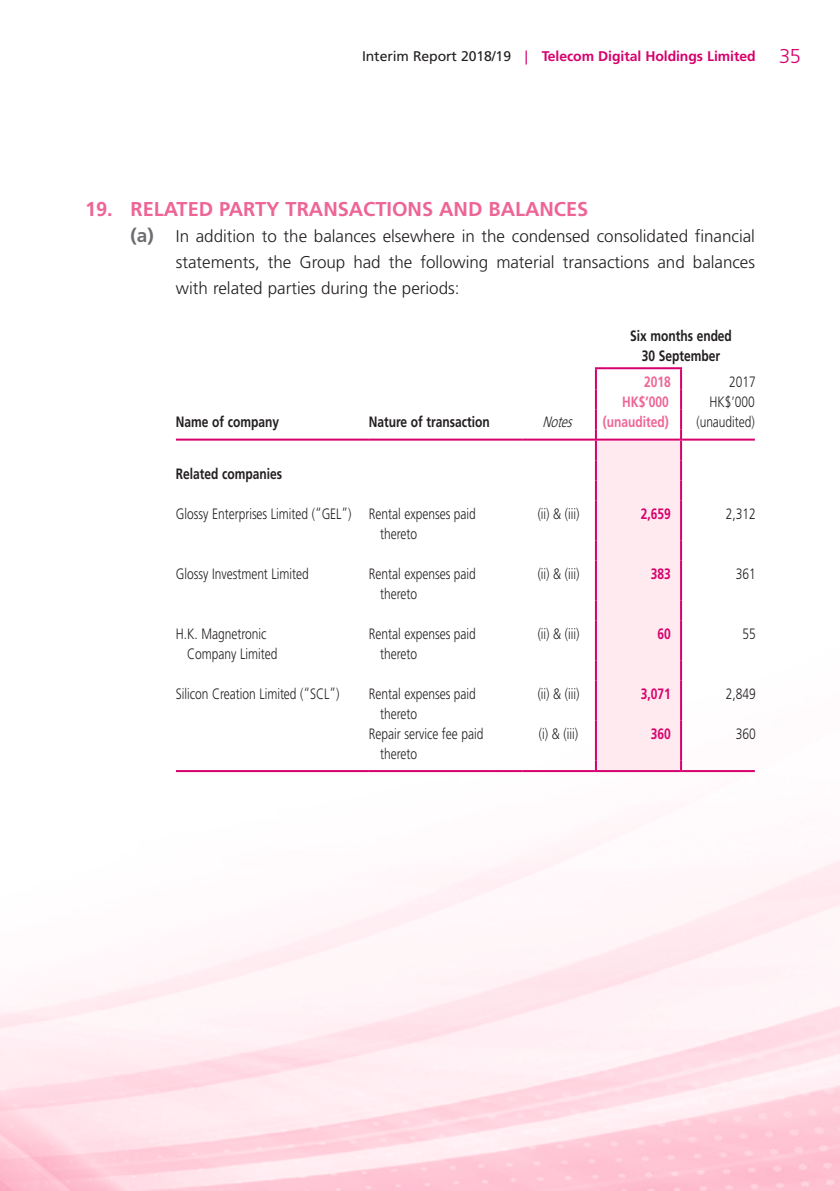
<style>
.page{position:relative;width:840px;height:1191px;background:#fff}
.page>*{position:absolute;margin:0;border:0;box-sizing:border-box;transform-origin:0 0}
.Heading_3{font:700 20px "Frutiger LT Std";color:#ed6596}
.Heading_4{font:300 17px/26px "Frutiger LT Std";color:#231f20;text-align:justify}
.Body_Text{font:300 15px/20px "Frutiger LT Std";color:#231f20;scale:.8 1}
.Body_Text-2{font:700 15px "Frutiger LT Std";color:#231f20;scale:.8 1}
.Body_Text-3{font:700 15px "Frutiger LT Std";color:#ed6596;scale:.8 1}
.Body_Text-4{font:700 15px "Frutiger LT Std";color:#d8006d;scale:.8 1}
.Body_Text-5{font:italic 300 15px "Frutiger LT Std";color:#231f20;scale:.8 1}
.t1{font:700 14px "Frutiger LT Std";letter-spacing:-.005em;color:#d8006d}
.s1{font-weight:400;color:#231f20}
.s2{font-weight:400}
.s3{font-weight:300;font-size:20px}
.s4{font-weight:700;font-size:19px;color:#6c6d70}
</style>
<div class="page">
<img style="left:0;top:367px;width:839px;height:824px">
<hr style="left:594px;top:369px;width:2px;height:20px;background:#d8006d">
<hr style="left:679px;top:369px;width:2px;height:20px;background:#d8006d">
<hr style="left:594px;top:367px;width:87px;height:2px;background:#d8006d">
<hr style="left:594px;top:389px;width:2px;height:20px;background:#d8006d">
<hr style="left:679px;top:389px;width:2px;height:20px;background:#d8006d">
<hr style="left:594px;top:409px;width:2px;height:20px;background:#d8006d">
<hr style="left:679px;top:409px;width:2px;height:20px;background:#d8006d">
<div style="left:594px;top:429px;width:87px;height:343px;background:#ffeaef"></div>
<hr style="left:176px;top:438px;width:193px;height:2px;background:#d8006d">
<hr style="left:369px;top:438px;width:153px;height:2px;background:#d8006d">
<hr style="left:522px;top:438px;width:72px;height:2px;background:#d8006d">
<hr style="left:596px;top:438px;width:83px;height:2px;background:#d8006d">
<hr style="left:681px;top:438px;width:73px;height:2px;background:#d8006d">
<hr style="left:176px;top:770px;width:193px;height:2px;background:#d8006d">
<hr style="left:369px;top:770px;width:153px;height:2px;background:#d8006d">
<hr style="left:522px;top:770px;width:72px;height:2px;background:#d8006d">
<hr style="left:596px;top:770px;width:83px;height:2px;background:#d8006d">
<hr style="left:681px;top:770px;width:73px;height:2px;background:#d8006d">
<p class="t1" style="left:362px;top:48px;width:440px"><span class="s1">Interim Report 2018/19</span> <span class="s2">|</span> Telecom Digital Holdings Limited <span class="s3">35</span></p>
<p class="Heading_3" style="left:85px;top:198px;width:504px">19. RELATED PARTY TRANSACTIONS AND BALANCES</p>
<p class="Heading_4" style="left:176px;top:224px;width:580px;text-indent:-45px"><span class="s4">(a)</span> In addition to the balances elsewhere in the condensed consolidated financial statements, the Group had the following material transactions and balances with related parties during the periods:</p>
<p class="Body_Text-2" style="left:630px;top:327px;width:129px">Six months ended</p>
<p class="Body_Text-2" style="left:641px;top:347px;width:99px">30 September</p>
<p class="Body_Text-3" style="left:643px;top:373px;width:35px">2018</p>
<p class="Body_Text" style="left:728px;top:372px;width:35px">2017</p>
<p class="Body_Text-3" style="left:621px;top:393px;width:60px">HK$’000</p>
<p class="Body_Text" style="left:709px;top:392px;width:58px">HK$’000</p>
<p class="Body_Text-2" style="left:176px;top:413px;width:130px">Name of company</p>
<p class="Body_Text-2" style="left:369px;top:413px;width:152px">Nature of transaction</p>
<p class="Body_Text-5" style="left:542px;top:414px;width:44px">Notes</p>
<p class="Body_Text-3" style="left:602px;top:413px;width:84px">(unaudited)</p>
<p class="Body_Text" style="left:696px;top:412px;width:75px">(unaudited)</p>
<p class="Body_Text-2" style="left:176px;top:465px;width:134px">Related companies</p>
<p class="Body_Text" style="left:176px;top:504px;width:221px">Glossy Enterprises Limited (“GEL”)</p>
<p class="Body_Text" style="left:380px;top:504px;width:121px;text-indent:-11px">Rental expenses paid thereto</p>
<p class="Body_Text" style="left:537px;top:504px;width:54px">(ii) &amp; (iii)</p>
<p class="Body_Text-4" style="left:640px;top:505px;width:39px">2,659</p>
<p class="Body_Text" style="left:725px;top:504px;width:39px">2,312</p>
<p class="Body_Text" style="left:176px;top:564px;width:167px">Glossy Investment Limited</p>
<p class="Body_Text" style="left:380px;top:564px;width:121px;text-indent:-11px">Rental expenses paid thereto</p>
<p class="Body_Text" style="left:537px;top:564px;width:54px">(ii) &amp; (iii)</p>
<p class="Body_Text-4" style="left:650px;top:565px;width:26px">383</p>
<p class="Body_Text" style="left:735px;top:564px;width:26px">361</p>
<p class="Body_Text" style="left:187px;top:624px;width:114px;text-indent:-11px">H.K. Magnetronic<br>Company Limited</p>
<p class="Body_Text" style="left:380px;top:624px;width:121px;text-indent:-11px">Rental expenses paid thereto</p>
<p class="Body_Text" style="left:537px;top:624px;width:54px">(ii) &amp; (iii)</p>
<p class="Body_Text-4" style="left:657px;top:625px;width:18px">60</p>
<p class="Body_Text" style="left:742px;top:624px;width:18px">55</p>
<p class="Body_Text" style="left:176px;top:684px;width:206px">Silicon Creation Limited (“SCL”)</p>
<p class="Body_Text" style="left:380px;top:684px;width:121px;text-indent:-11px">Rental expenses paid thereto</p>
<p class="Body_Text" style="left:537px;top:684px;width:54px">(ii) &amp; (iii)</p>
<p class="Body_Text-4" style="left:640px;top:685px;width:39px">3,071</p>
<p class="Body_Text" style="left:725px;top:684px;width:39px">2,849</p>
<p class="Body_Text" style="left:380px;top:724px;width:130px;text-indent:-11px">Repair service fee paid thereto</p>
<p class="Body_Text" style="left:538px;top:724px;width:50px">(i) &amp; (iii)</p>
<p class="Body_Text-4" style="left:650px;top:725px;width:26px">360</p>
<p class="Body_Text" style="left:735px;top:724px;width:26px">360</p>
</div>
